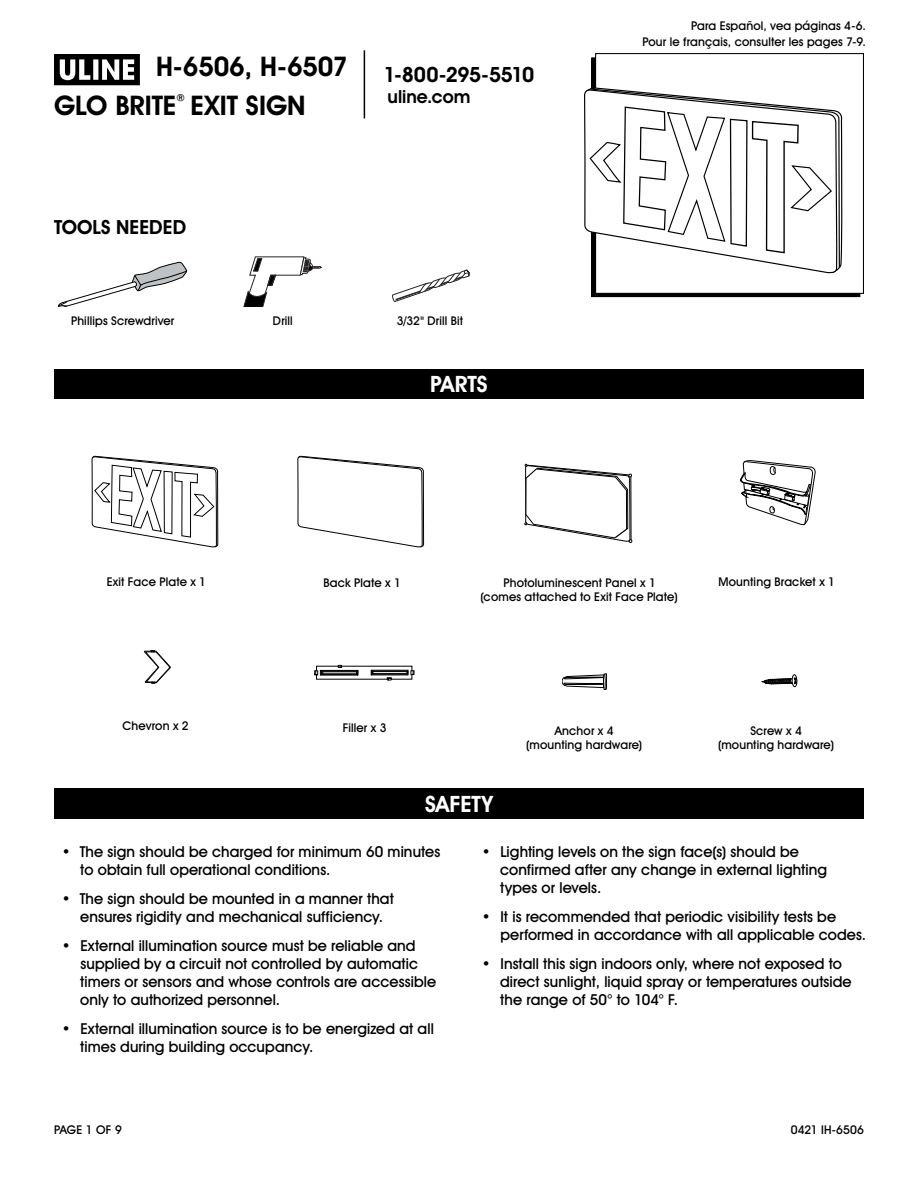
<style>
.page{position:relative;width:918px;height:1188px;background:#fff}
.page>*{position:absolute;margin:0;border:0;box-sizing:border-box;transform-origin:0 0}
.t1{font:700 27px/38.7px "Uline Two Knine";letter-spacing:-.005em;color:#000}
.t2{font:700 22.5px "Uline Two Knine";color:#fff}
.t3{font:700 21px "Uline Two Knine";letter-spacing:-.02em;color:#000}
.t4{font:700 19.5px "Uline Two Knine";letter-spacing:.005em;color:#000}
.t5{font:700 18px "Uline Two Knine";color:#000}
.t6{font:15px/18px "Uline Two Knine";letter-spacing:.005em;color:#000}
.t7{font:12px/14.4px "Uline Two Knine";letter-spacing:.015em;color:#000;text-align:center}
</style>
<div class="page">
<hr style="left:364px;top:50px;width:1px;height:68px;background:#000">
<svg style="left:54px;top:54px;width:86px;height:31px"></svg>
<div style="left:54px;top:789px;width:810px;height:30px;background:#000"></div>
<svg style="left:243px;top:256px;width:79px;height:51px"></svg>
<svg style="left:392px;top:270px;width:77px;height:32px"></svg>
<svg style="left:58px;top:262px;width:130px;height:45px"></svg>
<div style="left:54px;top:369px;width:810px;height:30px;background:#000"></div>
<svg style="left:338px;top:665px;width:4px;height:3px"></svg>
<svg style="left:384px;top:678px;width:8px;height:3px"></svg>
<div style="left:371px;top:670px;width:37px;height:5px;border:1px solid #000"></div>
<div style="left:372px;top:671px;width:36px;height:3px;border:1px solid #000"></div>
<svg style="left:407px;top:670px;width:7px;height:5px"></svg>
<div style="left:320px;top:670px;width:38px;height:5px;border:1px solid #000"></div>
<div style="left:321px;top:671px;width:36px;height:4px;border:1px solid #000"></div>
<svg style="left:314px;top:670px;width:10px;height:5px"></svg>
<svg style="left:740px;top:460px;width:76px;height:66px"></svg>
<svg style="left:297px;top:455px;width:128px;height:93px"></svg>
<svg style="left:91px;top:455px;width:128px;height:93px"></svg>
<svg style="left:525px;top:464px;width:107px;height:80px"></svg>
<svg style="left:562px;top:674px;width:45px;height:16px"></svg>
<div style="left:792px;top:675px;width:5px;height:12px;border:1px solid #000;border-radius:50%"></div>
<svg style="left:761px;top:676px;width:36px;height:9px"></svg>
<div style="left:595px;top:53px;width:269px;height:241px;border:1px solid #000"></div>
<svg style="left:584px;top:88px;width:254px;height:186px"></svg>
<svg style="left:589px;top:106px;width:244px;height:148px"></svg>
<svg style="left:144px;top:651px;width:27px;height:33px"></svg>
<h1 class="t1" style="left:54px;top:47px;width:295px;text-indent:102px">H-6506, H-6507<br>GLO BRITE<sup>®</sup> EXIT SIGN</h1>
<h3 class="t3" style="left:383px;top:62px;width:152px">1-800-295-5510</h3>
<p class="t5" style="left:387px;top:86px;width:84px">uline.com</p>
<h3 class="t4" style="left:54px;top:216px;width:134px">TOOLS NEEDED</h3>
<p class="t7" style="left:71px;top:313px;width:105px">Phillips Screwdriver</p>
<p class="t7" style="left:273px;top:313px;width:21px">Drill</p>
<p class="t7" style="left:397px;top:313px;width:68px">3/32" Drill Bit</p>
<h2 class="t2" style="left:430px;top:371px;width:59px">PARTS</h2>
<p class="t7" style="left:642px;top:17px;width:225px;line-height:16.8px;text-align:right">Para Español, vea páginas 4-6.<br>Pour le français, consulter les pages 7-9.</p>
<p class="t7" style="left:107px;top:574px;width:101px">Exit Face Plate x 1</p>
<p class="t7" style="left:323px;top:575px;width:79px">Back Plate x 1</p>
<p class="t7" style="left:481px;top:575px;width:199px">Photoluminescent Panel x 1<br>(comes attached to Exit Face Plate)</p>
<p class="t7" style="left:719px;top:574px;width:118px">Mounting Bracket x 1</p>
<p class="t7" style="left:123px;top:719px;width:68px">Chevron x 2</p>
<p class="t7" style="left:343px;top:721px;width:45px">Filler x 3</p>
<p class="t7" style="left:526px;top:723px;width:118px">Anchor x 4 (mounting hardware)</p>
<p class="t7" style="left:718px;top:723px;width:118px">Screw x 4<br>(mounting hardware)</p>
<h2 class="t2" style="left:425px;top:791px;width:69px">SAFETY</h2>
<p class="t6" style="left:80px;top:843px;width:361px;text-indent:-18px">• The sign should be charged for minimum 60 minutes to obtain full operational conditions.</p>
<p class="t6" style="left:62px;top:890px;width:333px;text-align:center">• The sign should be mounted in a manner that ensures rigidity and mechanical sufficiency.</p>
<p class="t6" style="left:80px;top:936px;width:358px;text-indent:-18px">• External illumination source must be reliable and supplied by a circuit not controlled by automatic timers or sensors and whose controls are accessible only to authorized personnel.</p>
<p class="t6" style="left:80px;top:1019px;width:355px;text-indent:-18px">• External illumination source is to be energized at all times during building occupancy.</p>
<p class="t6" style="left:500px;top:843px;width:328px;text-indent:-18px">• Lighting levels on the sign face(s) should be confirmed after any change in external lighting types or levels.</p>
<p class="t6" style="left:501px;top:908px;width:367px;text-indent:-19px">• It is recommended that periodic visibility tests be performed in accordance with all applicable codes.</p>
<p class="t6" style="left:500px;top:954px;width:353px;text-indent:-18px">• Install this sign indoors only, where not exposed to direct sunlight, liquid spray or temperatures outside the range of 50° to 104° F.</p>
<p class="t7" style="left:54px;top:1122px;width:69px">PAGE 1 OF 9</p>
<p class="t7" style="left:791px;top:1122px;width:75px">0421 IH-6506</p>
</div>
